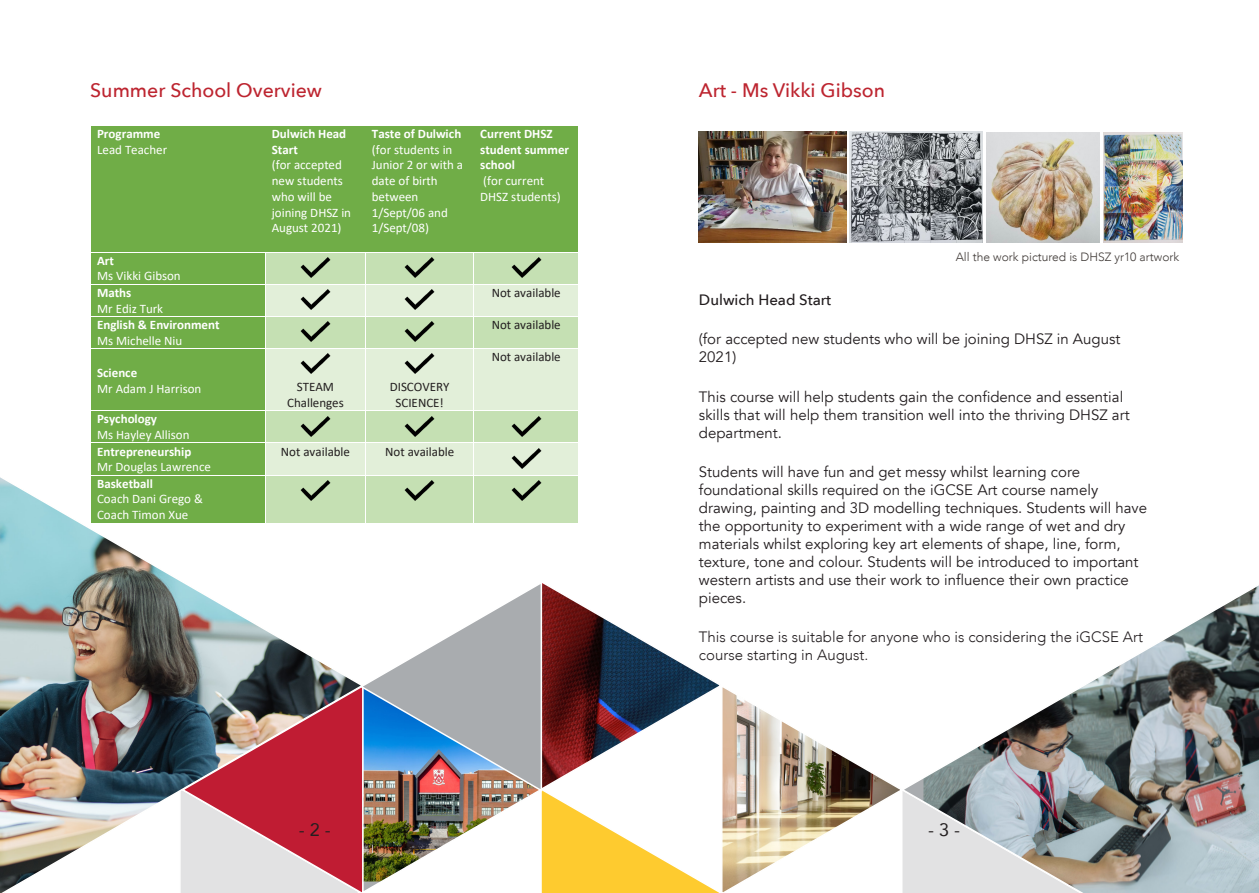
<style>
.page{position:relative;width:1259px;height:893px;background:#fff}
.page>*{position:absolute;margin:0;border:0;box-sizing:border-box;transform-origin:0 0}
.t1{font:500 19.5px "Avenir Next";color:#bd2530}
.t2{font:18px "Avenir";color:#231f20}
.t3{font:15px/18px "Avenir";color:#221d1f}
.t4{font:300 15px/18px "Avenir";color:#221d1f}
.t5{font:500 15px "Avenir Next";color:#221d1f}
.t6{font:13.05px/15.8px "Calibri";color:#fff}
.t7{font:13.05px/15.8px "Calibri";color:#231f20;text-align:center}
.t8{font:700 13.05px/15.8px "Calibri";letter-spacing:-.005em;color:#fff}
.t9{font:300 12px "Avenir";color:#3e3835}
.s1{font-weight:700}
.s2{font-weight:400}
</style>
<div class="page">
<svg style="left:0;top:477px;width:176px;height:102px"></svg>
<img style="left:1079px;top:585px;width:180px;height:308px">
<img style="left:0;top:579px;width:1079px;height:314px">
<img style="left:699px;top:132px;width:147px;height:110px">
<img style="left:849px;top:132px;width:133px;height:111px">
<img style="left:986px;top:132px;width:113px;height:111px">
<img style="left:1103px;top:132px;width:79px;height:111px">
<div style="left:91px;top:125px;width:174px;height:127px;background:#70ad47"></div>
<div style="left:265px;top:125px;width:100px;height:127px;background:#70ad47"></div>
<div style="left:365px;top:125px;width:109px;height:127px;background:#70ad47"></div>
<div style="left:474px;top:125px;width:104px;height:127px;background:#70ad47"></div>
<hr style="left:91px;top:125px;width:174px;height:1px;background:#fff">
<hr style="left:266px;top:125px;width:99px;height:1px;background:#fff">
<hr style="left:366px;top:125px;width:108px;height:1px;background:#fff">
<hr style="left:474px;top:125px;width:104px;height:1px;background:#fff">
<div style="left:91px;top:252px;width:174px;height:32px;background:#70ad47"></div>
<div style="left:266px;top:252px;width:99px;height:32px;background:#c5e0b3"></div>
<div style="left:366px;top:252px;width:107px;height:32px;background:#c5e0b3"></div>
<div style="left:474px;top:252px;width:104px;height:32px;background:#c5e0b3"></div>
<hr style="left:91px;top:252px;width:174px;height:1px;background:#fff">
<hr style="left:266px;top:252px;width:99px;height:1px;background:#fff">
<hr style="left:366px;top:252px;width:107px;height:1px;background:#fff">
<hr style="left:475px;top:252px;width:103px;height:1px;background:#fff">
<div style="left:91px;top:284px;width:174px;height:32px;background:#70ad47"></div>
<div style="left:266px;top:284px;width:99px;height:32px;background:#e2efd9"></div>
<div style="left:366px;top:284px;width:107px;height:32px;background:#e2efd9"></div>
<div style="left:474px;top:284px;width:104px;height:32px;background:#e2efd9"></div>
<hr style="left:91px;top:284px;width:174px;height:1px;background:#fff">
<hr style="left:266px;top:284px;width:99px;height:1px;background:#fff">
<hr style="left:366px;top:284px;width:107px;height:1px;background:#fff">
<hr style="left:474px;top:284px;width:104px;height:1px;background:#fff">
<div style="left:91px;top:317px;width:174px;height:31px;background:#70ad47"></div>
<div style="left:266px;top:317px;width:99px;height:31px;background:#c5e0b3"></div>
<div style="left:366px;top:317px;width:107px;height:31px;background:#c5e0b3"></div>
<div style="left:474px;top:317px;width:104px;height:31px;background:#c5e0b3"></div>
<div style="left:91px;top:349px;width:174px;height:61px;background:#70ad47"></div>
<div style="left:266px;top:349px;width:99px;height:61px;background:#e2efd9"></div>
<div style="left:366px;top:349px;width:107px;height:61px;background:#e2efd9"></div>
<div style="left:474px;top:349px;width:104px;height:61px;background:#e2efd9"></div>
<div style="left:91px;top:411px;width:174px;height:32px;background:#70ad47"></div>
<div style="left:266px;top:411px;width:99px;height:32px;background:#c5e0b3"></div>
<div style="left:366px;top:411px;width:107px;height:32px;background:#c5e0b3"></div>
<div style="left:474px;top:411px;width:104px;height:32px;background:#c5e0b3"></div>
<div style="left:91px;top:443px;width:174px;height:32px;background:#70ad47"></div>
<div style="left:266px;top:443px;width:99px;height:32px;background:#e2efd9"></div>
<div style="left:366px;top:443px;width:107px;height:32px;background:#e2efd9"></div>
<div style="left:474px;top:443px;width:104px;height:32px;background:#e2efd9"></div>
<hr style="left:91px;top:443px;width:174px;height:1px;background:#fff">
<hr style="left:266px;top:443px;width:99px;height:1px;background:#fff">
<hr style="left:366px;top:443px;width:107px;height:1px;background:#fff">
<hr style="left:474px;top:443px;width:104px;height:1px;background:#fff">
<div style="left:91px;top:475px;width:174px;height:48px;background:#70ad47"></div>
<div style="left:266px;top:475px;width:99px;height:48px;background:#c5e0b3"></div>
<div style="left:366px;top:475px;width:107px;height:48px;background:#c5e0b3"></div>
<div style="left:474px;top:475px;width:104px;height:48px;background:#c5e0b3"></div>
<hr style="left:91px;top:475px;width:174px;height:1px;background:#fff">
<hr style="left:266px;top:475px;width:99px;height:1px;background:#fff">
<hr style="left:366px;top:475px;width:107px;height:1px;background:#fff">
<hr style="left:474px;top:475px;width:104px;height:1px;background:#fff">
<hr style="left:90px;top:475px;width:1px;height:48px;background:#fff">
<hr style="left:91px;top:523px;width:174px;height:1px;background:#fff">
<img style="left:300px;top:257px;width:30px;height:21px">
<img style="left:405px;top:257px;width:30px;height:21px">
<img style="left:511px;top:257px;width:30px;height:21px">
<img style="left:300px;top:289px;width:30px;height:21px">
<img style="left:405px;top:289px;width:30px;height:21px">
<img style="left:300px;top:321px;width:30px;height:21px">
<img style="left:405px;top:321px;width:30px;height:21px">
<img style="left:300px;top:353px;width:30px;height:21px">
<img style="left:405px;top:353px;width:30px;height:21px">
<img style="left:300px;top:416px;width:30px;height:21px">
<img style="left:405px;top:416px;width:30px;height:21px">
<img style="left:511px;top:416px;width:30px;height:21px">
<img style="left:511px;top:443px;width:30px;height:26px">
<img style="left:300px;top:480px;width:30px;height:21px">
<img style="left:405px;top:480px;width:30px;height:21px">
<img style="left:511px;top:480px;width:30px;height:21px">
<p class="t1" style="left:90px;top:74px;width:233px">Summer School Overview</p>
<p class="t1" style="left:699px;top:74px;width:188px">Art - Ms Vikki Gibson</p>
<p class="t6" style="left:97px;top:125px;width:72px"><span class="s1">Programme<br></span>Lead Teacher</p>
<p class="t6" style="left:272px;top:125px;width:81px"><span class="s1">Dulwich Head<br>Start<br></span>(for accepted new students who will be joining DHSZ in<br>August 2021)</p>
<p class="t6" style="left:372px;top:125px;width:93px"><span class="s1">Taste of Dulwich </span>(for students in<br>Junior 2 or with a date of birth between<br>1/Sept/06 and<br>1/Sept/08)</p>
<p class="t8" style="left:480px;top:125px;width:90px">Current DHSZ student summer school<br><span class="s2">(for current<br>DHSZ students)</span></p>
<p class="t6" style="left:97px;top:252px;width:85px"><span class="s1">Art<br></span>Ms Vikki Gibson<br><span class="s1">Maths<br></span>Mr Ediz Turk</p>
<p class="t7" style="left:492px;top:284px;width:71px">Not available</p>
<p class="t8" style="left:97px;top:317px;width:124px">English &amp; Environment<br><span class="s2">Ms Michelle Niu</span></p>
<p class="t7" style="left:492px;top:316px;width:71px">Not available</p>
<p class="t6" style="left:97px;top:364px;width:106px"><span class="s1">Science<br></span>Mr Adam J Harrison</p>
<p class="t7" style="left:492px;top:349px;width:71px">Not available</p>
<p class="t7" style="left:287px;top:379px;width:58px">STEAM<br>Challenges</p>
<p class="t7" style="left:390px;top:379px;width:61px">DISCOVERY<br>SCIENCE!</p>
<p class="t6" style="left:97px;top:411px;width:115px"><span class="s1">Psychology<br></span>Ms Hayley Allison<br><span class="s1">Entrepreneurship<br></span>Mr Douglas Lawrence</p>
<p class="t6" style="left:97px;top:475px;width:107px"><span class="s1">Basketball<br></span>Coach Dani Grego &amp;<br>Coach Timon Xue</p>
<p class="t7" style="left:281px;top:443px;width:71px">Not available</p>
<p class="t7" style="left:385px;top:443px;width:71px">Not available</p>
<p class="t9" style="left:955px;top:250px;width:225px">All the work pictured is DHSZ yr10 artwork</p>
<p class="t5" style="left:699px;top:287px;width:133px">Dulwich Head Start</p>
<p class="t3" style="left:699px;top:331px;width:423px">(for accepted new students who will be joining DHSZ in August<br>2021)</p>
<p class="t3" style="left:699px;top:388px;width:432px">This course will help students gain the confidence and essential skills that will help them transition well into the thriving DHSZ art department.</p>
<p class="t3" style="left:699px;top:463px;width:450px">Students will have fun and get messy whilst learning core foundational skills required on the iGCSE Art course namely drawing, painting and 3D modelling techniques. Students will have the opportunity to experiment with a wide range of wet and dry materials whilst exploring key art elements of shape, line, form, texture, tone and colour. Students will be introduced to important western artists and use their work to influence their own practice pieces.</p>
<p class="t4" style="left:699px;top:628px;width:446px">This course is suitable for anyone who is considering the iGCSE Art course starting in August.</p>
<p class="t2" style="left:299px;top:815px;width:34px">- 2 -</p>
<p class="t2" style="left:928px;top:815px;width:34px">- 3 -</p>
</div>
